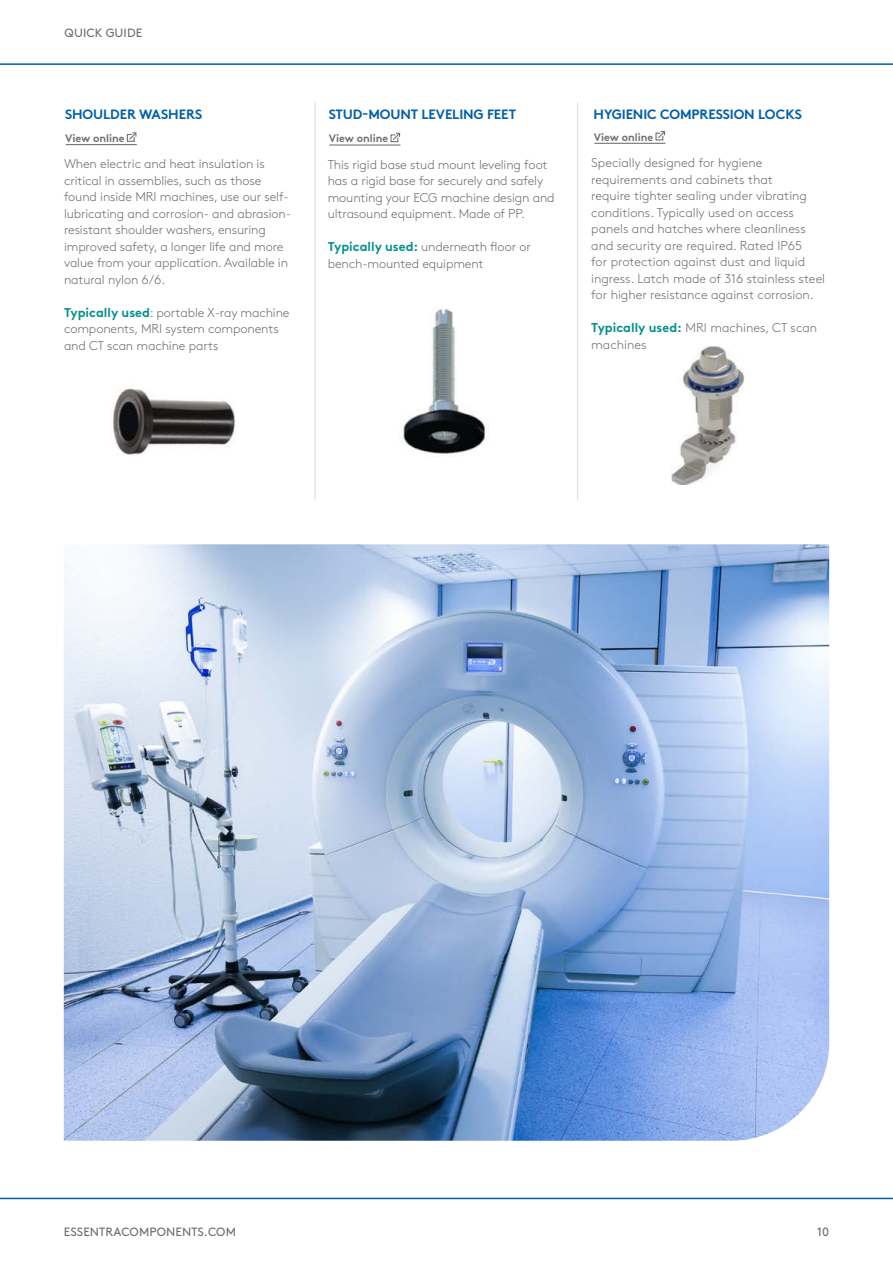
<style>
.page{position:relative;width:893px;height:1263px;background:#fff}
.page>*{position:absolute;margin:0;border:0;box-sizing:border-box;transform-origin:0 0}
.t1{font:700 13.5px "Brown Pro";letter-spacing:-.01em;color:#005faa}
.t2{font:300 12.75px/16.5px "Brown Pro";letter-spacing:-.01em;color:#706f6f}
.t3{font:12px "Brown Pro";letter-spacing:.01em;color:#706f6f}
.t4{font:700 10.8px "Brown Pro";color:#706f6f}
.s1{font-weight:700;color:#008f8c}
</style>
<div class="page">
<hr style="left:0;top:1198px;width:893px;height:1px;background:#005faa">
<hr style="left:0;top:63px;width:893px;height:2px;background:#005faa">
<img style="left:64px;top:544px;width:765px;height:597px">
<hr style="left:577px;top:102px;width:1px;height:398px;background:#dadada">
<hr style="left:315px;top:102px;width:1px;height:398px;background:#dadada">
<img style="left:113px;top:388px;width:123px;height:67px">
<img style="left:672px;top:346px;width:73px;height:138px">
<img style="left:403px;top:308px;width:84px;height:146px">
<svg style="left:126px;top:132px;width:11px;height:10px"></svg>
<hr style="left:66px;top:144px;width:71px;height:1px;background:#706f6f">
<svg style="left:655px;top:131px;width:11px;height:10px"></svg>
<hr style="left:594px;top:143px;width:71px;height:1px;background:#706f6f">
<svg style="left:390px;top:132px;width:11px;height:11px"></svg>
<hr style="left:329px;top:144px;width:71px;height:2px;background:#706f6f">
<p class="t3" style="left:65px;top:24px;width:79px">QUICK GUIDE</p>
<p class="t1" style="left:65px;top:104px;width:139px">SHOULDER WASHERS</p>
<p class="t1" style="left:329px;top:104px;width:189px">STUD-MOUNT LEVELING FEET</p>
<p class="t1" style="left:594px;top:104px;width:210px">HYGIENIC COMPRESSION LOCKS</p>
<p class="t4" style="left:65px;top:129px;width:61px">View online</p>
<p class="t4" style="left:329px;top:130px;width:61px">View online</p>
<p class="t4" style="left:594px;top:128px;width:61px">View online</p>
<p class="t2" style="left:64px;top:155px;width:229px">When electric and heat insulation is critical in assemblies, such as those found inside MRI machines, use our self&shy;lubricating and corrosion- and abrasion&shy;resistant shoulder washers, ensuring improved safety, a longer life and more value from your application. Available in natural nylon 6/6.</p>
<p class="t2" style="left:64px;top:303px;width:227px"><span class="s1">Typically used</span>: portable X-ray machine components, MRI system components and CT scan machine parts</p>
<p class="t2" style="left:328px;top:155px;width:228px">This rigid base stud mount leveling foot has a rigid base for securely and safely mounting your ECG machine design and ultrasound equipment. Made of PP.</p>
<p class="t2" style="left:328px;top:238px;width:205px"><span class="s1">Typically used:</span> underneath floor or bench-mounted equipment</p>
<p class="t2" style="left:591px;top:153px;width:235px">Specially designed for hygiene requirements and cabinets that<br>require tighter sealing under vibrating conditions. Typically used on access panels and hatches where cleanliness and security are required. Rated IP65<br>for protection against dust and liquid ingress. Latch made of 316 stainless steel for higher resistance against corrosion.</p>
<p class="t2" style="left:591px;top:318px;width:227px"><span class="s1">Typically used:</span> MRI machines, CT scan machines</p>
<p class="t3" style="left:64px;top:1222px;width:174px">ESSENTRACOMPONENTS.COM</p>
<p class="t3" style="left:817px;top:1222px;width:13px">10</p>
</div>
